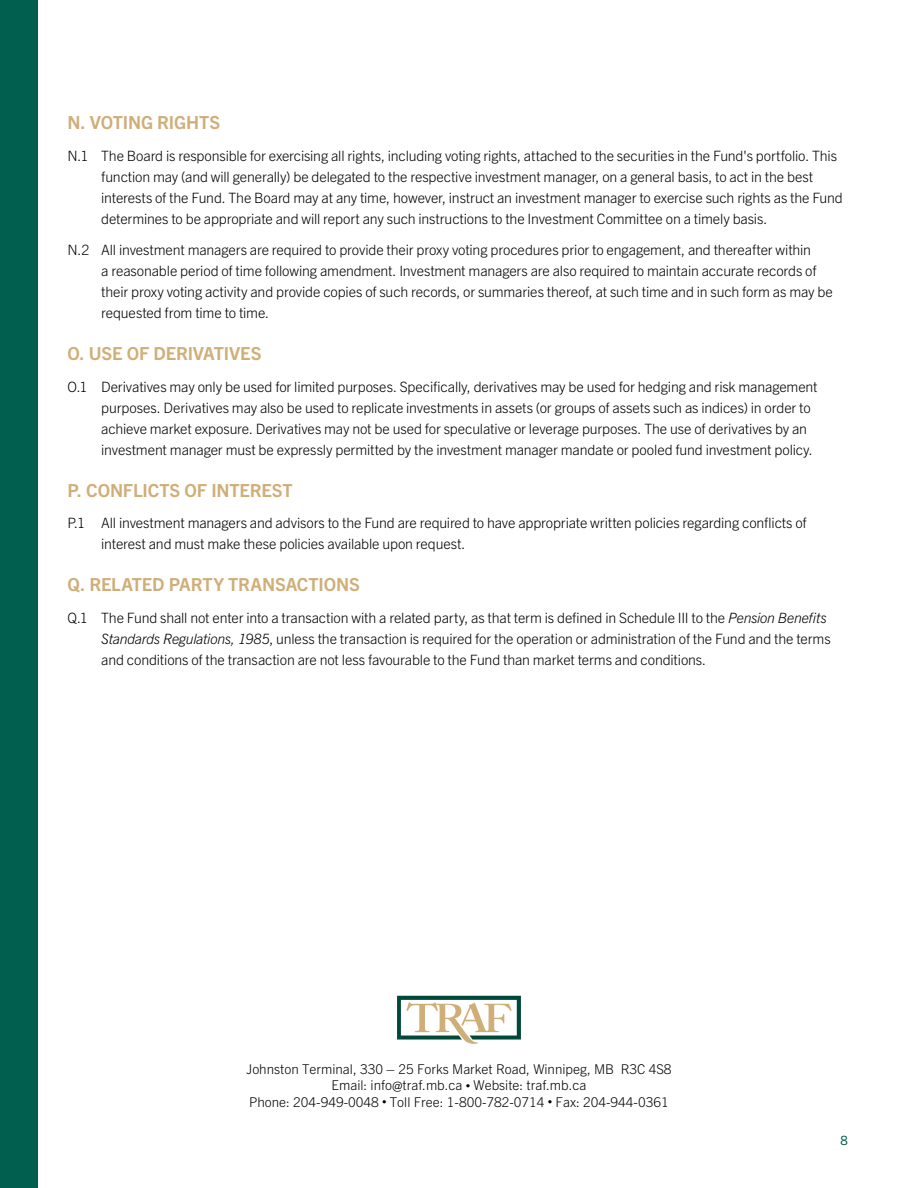
<style>
.page{position:relative;width:918px;height:1188px;background:#fff}
.page>*{position:absolute;margin:0;border:0;box-sizing:border-box;transform-origin:0 0}
.t1{font:700 18px "Trade Gothic Next LT Pro";letter-spacing:-.01em;color:#cfae78}
.t2{font:300 14.25px/21px "Trade Gothic Next LT Pro";letter-spacing:-.01em;color:#000}
.t3{font:300 13.5px "Trade Gothic Next LT Pro";color:#000}
.t4{font:12.75px "Trade Gothic Next LT Pro";color:#005f4f}
.t5{font:300 9px "Trade Gothic Next LT Pro";color:#000}
.s1{font-style:italic}
.s2{font-size:9px}
</style>
<div class="page">
<div style="left:0;top:0;width:38px;height:1188px;background:#005f4f"></div>
<svg style="left:397px;top:996px;width:124px;height:48px"></svg>
<h3 class="t1" style="left:68px;top:110px;width:154px">N. VOTING RIGHTS</h3>
<p class="t2" style="left:101px;top:144px;width:743px;text-indent:-34px">N.1 The Board is responsible for exercising all rights, including voting rights, attached to the securities in the Fund's portfolio. This function may (and will generally) be delegated to the respective investment manager, on a general basis, to act in the best interests of the Fund. The Board may at any time, however, instruct an investment manager to exercise such rights as the Fund determines to be appropriate and will report any such instructions to the Investment Committee on a timely basis.</p>
<p class="t2" style="left:101px;top:238px;width:733px;text-indent:-34px">N.2 All investment managers are required to provide their proxy voting procedures prior to engagement, and thereafter within<br>a reasonable period of time following amendment. Investment managers are also required to maintain accurate records of their proxy voting activity and provide copies of such records, or summaries thereof, at such time and in such form as may be requested from time to time.</p>
<h3 class="t1" style="left:68px;top:341px;width:196px">O. USE OF DERIVATIVES</h3>
<p class="t2" style="left:101px;top:375px;width:718px;text-indent:-34px">O.1 Derivatives may only be used for limited purposes. Specifically, derivatives may be used for hedging and risk management purposes. Derivatives may also be used to replicate investments in assets (or groups of assets such as indices) in order to achieve market exposure. Derivatives may not be used for speculative or leverage purposes. The use of derivatives by an investment manager must be expressly permitted by the investment manager mandate or pooled fund investment policy.</p>
<h3 class="t1" style="left:68px;top:477px;width:227px">P. CONFLICTS OF INTEREST</h3>
<p class="t2" style="left:101px;top:511px;width:707px;text-indent:-34px">P.1 All investment managers and advisors to the Fund are required to have appropriate written policies regarding conflicts of interest and must make these policies available upon request.</p>
<h3 class="t1" style="left:68px;top:572px;width:294px">Q. RELATED PARTY TRANSACTIONS</h3>
<p class="t2" style="left:101px;top:606px;width:731px;text-indent:-34px">Q.1 The Fund shall not enter into a transaction with a related party, as that term is defined in Schedule III to the <span class="s1">Pension Benefits<br>Standards Regulations, 1985</span>, unless the transaction is required for the operation or administration of the Fund and the terms and conditions of the transaction are not less favourable to the Fund than market terms and conditions.</p>
<p class="t3" style="left:246px;top:1059px;width:427px">Johnston Terminal, 330 – 25 Forks Market Road, Winnipeg, MB R3C 4S8</p>
<p class="t3" style="left:332px;top:1076px;width:256px">Email: info@traf.mb.ca <span class="s2">•</span> Website: traf.mb.ca</p>
<p class="t5" style="left:382px;top:1096px;width:6px">•</p>
<p class="t5" style="left:548px;top:1096px;width:6px">•</p>
<p class="t3" style="left:249px;top:1092px;width:131px">Phone: 204-949-0048</p>
<p class="t3" style="left:390px;top:1092px;width:156px">Toll Free: 1-800-782-0714</p>
<p class="t3" style="left:556px;top:1092px;width:115px">Fax: 204-944-0361</p>
<p class="t4" style="left:841px;top:1132px;width:9px">8</p>
</div>
